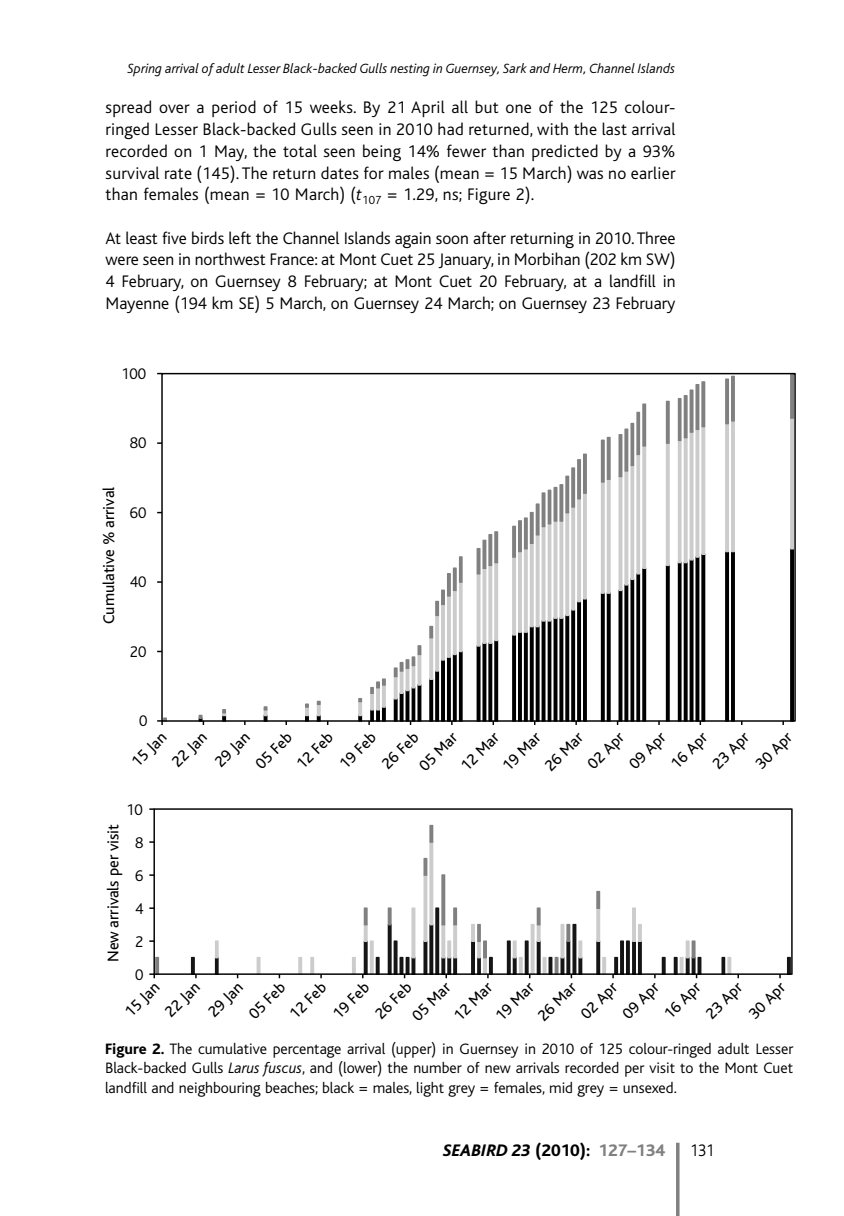
<style>
.page{position:relative;width:844px;height:1216px;background:#fff}
.page>*{position:absolute;margin:0;border:0;box-sizing:border-box;transform-origin:0 0}
.t1{font:300 17.5px/21.7px "Bliss";color:#000;text-align:justify}
.t2{font:italic 800 17.5px "Bliss";color:#000}
.t3{font:300 17.5px "Bliss";color:#000;scale:.9 1}
.t4{font:16.28px/28.5px "Bliss";color:#000}
.t5{font:300 16.28px "Bliss";color:#000}
.t6{font:300 15.75px/19.2px "Bliss";color:#000;text-align:justify}
.t7{font:italic 300 14px "Bliss";color:#000}
.s1{font-style:italic}
.s2{font-weight:800}
.s3{font-style:normal}
.s4{font-style:normal;color:#808080}
</style>
<div class="page">
<hr style="left:676px;top:1142px;width:3px;height:73px;background:#808080">
<svg style="left:149px;top:973px;width:6px;height:5px"></svg>
<svg style="left:191px;top:974px;width:599px;height:4px"></svg>
<svg style="left:153px;top:808px;width:639px;height:166px"></svg>
<svg style="left:163px;top:375px;width:630px;height:344px"></svg>
<svg style="left:157px;top:720px;width:6px;height:5px"></svg>
<p class="t7" style="left:127px;top:63px;width:549px">Spring arrival of adult Lesser Black-backed Gulls nesting in Guernsey, Sark and Herm, Channel Islands</p>
<p class="t1" style="left:106px;top:97px;width:571px">spread over a period of 15 weeks. By 21 April all but one of the 125 colour&shy;ringed Lesser Black-backed Gulls seen in 2010 had returned, with the last arrival recorded on 1 May, the total seen being 14% fewer than predicted by a 93% survival rate (145). The return dates for males (mean = 15 March) was no earlier than females (mean = 10 March) (<span class="s1">t</span><sub>107</sub> = 1.29, ns; Figure 2).</p>
<p class="t1" style="left:106px;top:228px;width:571px">At least five birds left the Channel Islands again soon after returning in 2010. Three were seen in northwest France: at Mont Cuet 25 January, in Morbihan (202 km SW)<br>4 February, on Guernsey 8 February; at Mont Cuet 20 February, at a landfill in Mayenne (194 km SE) 5 March, on Guernsey 24 March; on Guernsey 23 February</p>
<p class="t5" style="left:121px;top:365px;width:27px">100</p>
<p class="t4" style="left:96px;top:624px;width:139px;rotate:-90deg">Cumulative % arrival</p>
<p class="t5" style="left:130px;top:435px;width:18px">80</p>
<p class="t5" style="left:130px;top:504px;width:18px">60</p>
<p class="t5" style="left:130px;top:574px;width:18px">40</p>
<p class="t5" style="left:130px;top:643px;width:18px">20</p>
<p class="t5" style="left:139px;top:713px;width:10px">0</p>
<p class="t4" style="left:145px;top:735px;width:44px;text-indent:-28px;rotate:-45deg">15 Jan<br>22 Jan</p>
<p class="t4" style="left:208px;top:755px;width:44px;rotate:-45deg">29 Jan</p>
<p class="t4" style="left:249px;top:757px;width:46px;rotate:-45deg">05 Feb</p>
<p class="t4" style="left:290px;top:757px;width:46px;rotate:-45deg">12 Feb</p>
<p class="t4" style="left:333px;top:757px;width:46px;rotate:-45deg">19 Feb</p>
<p class="t4" style="left:375px;top:757px;width:46px;rotate:-45deg">26 Feb</p>
<p class="t4" style="left:412px;top:759px;width:49px;rotate:-45deg">05 Mar</p>
<p class="t4" style="left:454px;top:759px;width:49px;rotate:-45deg">12 Mar</p>
<p class="t4" style="left:496px;top:759px;width:49px;rotate:-45deg">19 Mar</p>
<p class="t4" style="left:538px;top:759px;width:49px;rotate:-45deg">26 Mar</p>
<p class="t4" style="left:581px;top:757px;width:46px;rotate:-45deg">02 Apr</p>
<p class="t4" style="left:622px;top:757px;width:46px;rotate:-45deg">09 Apr</p>
<p class="t4" style="left:664px;top:757px;width:46px;rotate:-45deg">16 Apr</p>
<p class="t4" style="left:706px;top:757px;width:46px;rotate:-45deg">23 Apr</p>
<p class="t4" style="left:749px;top:757px;width:46px;rotate:-45deg">30 Apr</p>
<p class="t5" style="left:126px;top:801px;width:18px">10</p>
<p class="t4" style="left:100px;top:962px;width:139px;rotate:-90deg">New arrivals per visit</p>
<p class="t5" style="left:135px;top:834px;width:10px">8</p>
<p class="t5" style="left:135px;top:867px;width:10px">6</p>
<p class="t5" style="left:135px;top:900px;width:10px">4</p>
<p class="t5" style="left:135px;top:933px;width:10px">2</p>
<p class="t5" style="left:135px;top:966px;width:10px">0</p>
<p class="t4" style="left:138px;top:985px;width:44px;text-indent:-28px;rotate:-45deg">15 Jan<br>22 Jan</p>
<p class="t4" style="left:201px;top:1005px;width:44px;rotate:-45deg">29 Jan</p>
<p class="t4" style="left:242px;top:1007px;width:46px;rotate:-45deg">05 Feb</p>
<p class="t4" style="left:283px;top:1007px;width:46px;rotate:-45deg">12 Feb</p>
<p class="t4" style="left:326px;top:1007px;width:46px;rotate:-45deg">19 Feb</p>
<p class="t4" style="left:368px;top:1007px;width:46px;rotate:-45deg">26 Feb</p>
<p class="t4" style="left:405px;top:1008px;width:49px;rotate:-45deg">05 Mar</p>
<p class="t4" style="left:447px;top:1008px;width:49px;rotate:-45deg">12 Mar</p>
<p class="t4" style="left:489px;top:1008px;width:49px;rotate:-45deg">19 Mar</p>
<p class="t4" style="left:531px;top:1008px;width:49px;rotate:-45deg">26 Mar</p>
<p class="t4" style="left:574px;top:1007px;width:46px;rotate:-45deg">02 Apr</p>
<p class="t4" style="left:615px;top:1007px;width:46px;rotate:-45deg">09 Apr</p>
<p class="t4" style="left:657px;top:1007px;width:46px;rotate:-45deg">16 Apr</p>
<p class="t4" style="left:699px;top:1007px;width:46px;rotate:-45deg">23 Apr</p>
<p class="t4" style="left:742px;top:1007px;width:46px;rotate:-45deg">30 Apr</p>
<p class="t6" style="left:105px;top:1039px;width:689px"><span class="s2">Figure 2.</span> The cumulative percentage arrival (upper) in Guernsey in 2010 of 125 colour-ringed adult Lesser Black-backed Gulls <span class="s1">Larus fuscus</span>, and (lower) the number of new arrivals recorded per visit to the Mont Cuet landfill and neighbouring beaches; black = males, light grey = females, mid grey = unsexed.</p>
<p class="t2" style="left:443px;top:1144px;width:224px">SEABIRD 23 <span class="s3">(2010):</span> <span class="s4">127–134</span></p>
<p class="t3" style="left:690px;top:1141px;width:29px">131</p>
</div>
